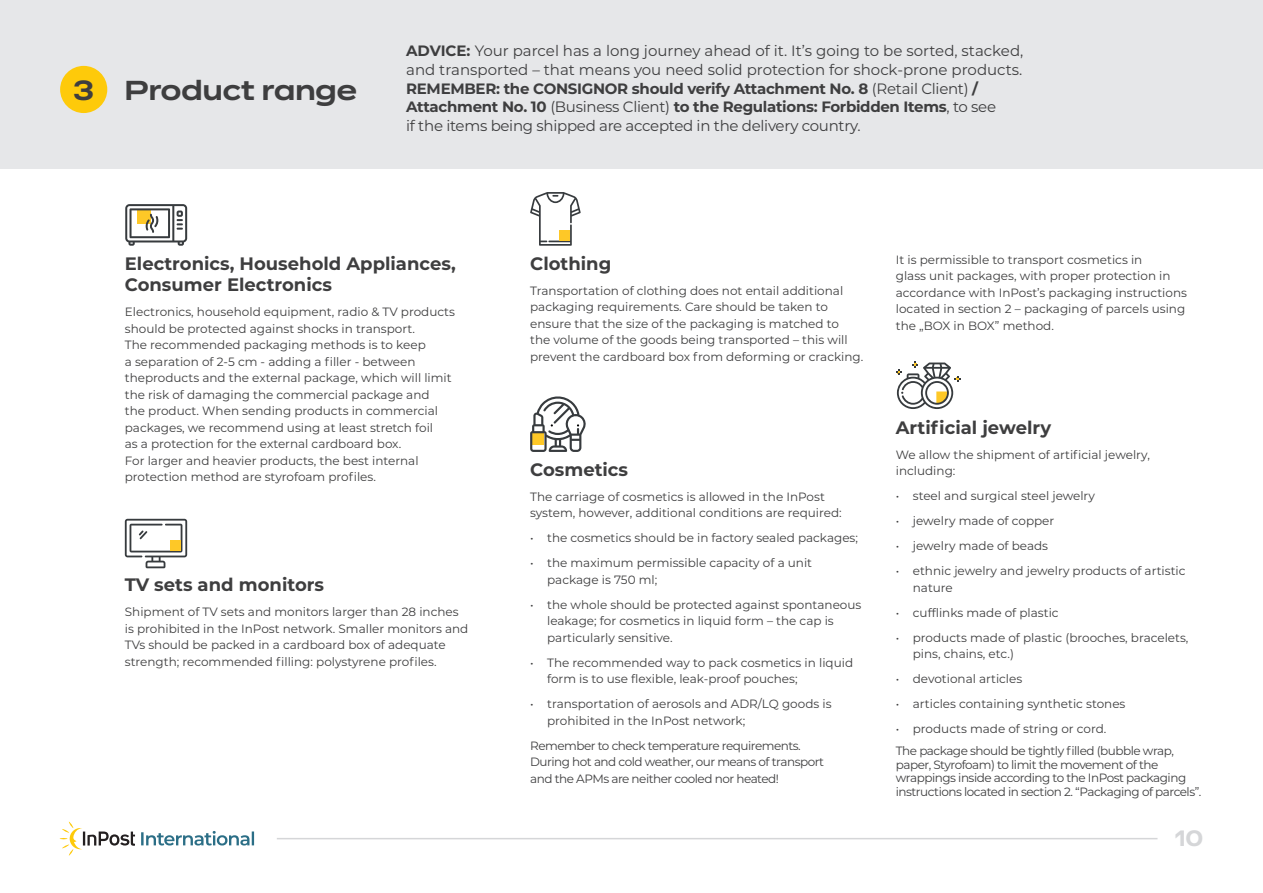
<style>
.page{position:relative;width:1263px;height:893px;background:#fff}
.page>*{position:absolute;margin:0;border:0;box-sizing:border-box;transform-origin:0 0}
.t1{font:600 27.3px "Dinamit";color:#3e3e3f}
.t2{font:600 27px "Dinamit";color:#3e3e3f}
.t3{font:600 21.9px "Dinamit";color:#d5d6d8}
.t4{font:700 18px/21.6px "Montserrat";color:#3e3e3f}
.t5{font:15px/18.6px "Montserrat";color:#3e3e3f}
.t6{font:700 15px "Montserrat";letter-spacing:-.02em;color:#3e3e3f}
.t7{font:15px "Montserrat";letter-spacing:-.02em;color:#3e3e3f}
.t8{font:12px/16.5px "Montserrat";color:#3e3e3f}
.t9{font:12px/13.5px "Montserrat";letter-spacing:-.04em;color:#3e3e3f}
.s1{font-weight:700}
.s2{font-weight:400}
</style>
<div class="page">
<svg style="left:141px;top:831px;width:113px;height:14px"></svg>
<svg style="left:60px;top:821px;width:75px;height:35px"></svg>
<hr style="left:277px;top:838px;width:880px;height:1px;background:#d5d6d8">
<svg style="left:530px;top:192px;width:51px;height:54px"></svg>
<div style="left:560px;top:230px;width:10px;height:11px;background:#fec827"></div>
<div style="left:0;top:0;width:1263px;height:168px;background:#e6e7e9"></div>
<div style="left:60px;top:66px;width:47px;height:47px;background:#feca0a;border-radius:50%"></div>
<svg style="left:125px;top:204px;width:62px;height:42px"></svg>
<svg style="left:125px;top:519px;width:62px;height:49px"></svg>
<div style="left:170px;top:540px;width:11px;height:11px;background:#fec827"></div>
<svg style="left:530px;top:396px;width:56px;height:56px"></svg>
<svg style="left:896px;top:361px;width:65px;height:48px"></svg>
<p class="t1" style="left:74px;top:67px;width:22px">3</p>
<p class="t2" style="left:125px;top:67px;width:234px">Product range</p>
<p class="t5" style="left:406px;top:41px;width:619px"><span class="s1">ADVICE:</span> Your parcel has a long journey ahead of it. It’s going to be sorted, stacked, and transported – that means you need solid protection for shock-prone products.</p>
<p class="t6" style="left:406px;top:77px;width:573px">REMEMBER: the CONSIGNOR should verify Attachment No. 8 <span class="s2">(Retail Client)</span> /</p>
<p class="t6" style="left:406px;top:96px;width:591px">Attachment No. 10 <span class="s2">(Business Client)</span> to the Regulations: Forbidden Items<span class="s2">, to see</span></p>
<p class="t7" style="left:406px;top:115px;width:456px">if the items being shipped are accepted in the delivery country.</p>
<p class="t4" style="left:125px;top:251px;width:332px">Electronics, Household Appliances,<br>Consumer Electronics</p>
<p class="t8" style="left:125px;top:303px;width:332px">Electronics, household equipment, radio &amp; TV products should be protected against shocks in transport.<br>The recommended packaging methods is to keep<br>a separation of 2-5 cm - adding a filler - between theproducts and the external package, which will limit the risk of damaging the commercial package and</p>
<p class="t8" style="left:125px;top:402px;width:315px">the product. When sending products in commercial</p>
<p class="t8" style="left:125px;top:419px;width:310px">packages, we recommend using at least stretch foil as a protection for the external cardboard box.<br>For larger and heavier products, the best internal protection method are styrofoam profiles.</p>
<p class="t4" style="left:125px;top:573px;width:201px">TV sets and monitors</p>
<p class="t8" style="left:125px;top:603px;width:345px">Shipment of TV sets and monitors larger than 28 inches is prohibited in the InPost network. Smaller monitors and TVs should be packed in a cardboard box of adequate strength; recommended filling: polystyrene profiles.</p>
<p class="t4" style="left:530px;top:251px;width:83px">Clothing</p>
<p class="t8" style="left:530px;top:282px;width:335px">Transportation of clothing does not entail additional packaging requirements. Care should be taken to ensure that the size of the packaging is matched to<br>the volume of the goods being transported – this will prevent the cardboard box from deforming or cracking.</p>
<p class="t4" style="left:530px;top:458px;width:99px">Cosmetics</p>
<p class="t8" style="left:530px;top:488px;width:313px">The carriage of cosmetics is allowed in the InPost system, however, additional conditions are required:</p>
<p class="t8" style="left:530px;top:529px;width:329px">• the cosmetics should be in factory sealed packages;</p>
<p class="t8" style="left:547px;top:554px;width:267px;text-indent:-17px">• the maximum permissible capacity of a unit package is 750 ml;</p>
<p class="t8" style="left:547px;top:596px;width:316px;text-indent:-17px">• the whole should be protected against spontaneous leakage; for cosmetics in liquid form – the cap is particularly sensitive.</p>
<p class="t8" style="left:547px;top:654px;width:307px;text-indent:-17px">• The recommended way to pack cosmetics in liquid form is to use flexible, leak-proof pouches;</p>
<p class="t8" style="left:547px;top:695px;width:286px;text-indent:-17px">• transportation of aerosols and ADR/LQ goods is prohibited in the InPost network;</p>
<p class="t9" style="left:530px;top:737px;width:295px;line-height:16.5px">Remember to check temperature requirements.<br>During hot and cold weather, our means of transport and the APMs are neither cooled nor heated!</p>
<p class="t8" style="left:896px;top:251px;width:293px">It is permissible to transport cosmetics in<br>glass unit packages, with proper protection in accordance with InPost’s packaging instructions located in section 2 – packaging of parcels using the „BOX in BOX” method.</p>
<p class="t4" style="left:896px;top:416px;width:157px">Artificial jewelry</p>
<p class="t8" style="left:896px;top:446px;width:256px">We allow the shipment of artificial jewelry, including:</p>
<p class="t8" style="left:896px;top:487px;width:201px">• steel and surgical steel jewelry</p>
<p class="t8" style="left:896px;top:512px;width:160px">• jewelry made of copper</p>
<p class="t8" style="left:896px;top:537px;width:154px">• jewelry made of beads</p>
<p class="t8" style="left:913px;top:562px;width:274px;text-indent:-17px">• ethnic jewelry and jewelry products of artistic nature</p>
<p class="t8" style="left:896px;top:604px;width:164px">• cufflinks made of plastic</p>
<p class="t8" style="left:913px;top:629px;width:277px;text-indent:-17px">• products made of plastic (brooches, bracelets, pins, chains, etc.)</p>
<p class="t8" style="left:896px;top:670px;width:128px">• devotional articles</p>
<p class="t8" style="left:896px;top:695px;width:231px">• articles containing synthetic stones</p>
<p class="t8" style="left:896px;top:720px;width:212px">• products made of string or cord.</p>
<p class="t9" style="left:896px;top:744px;width:307px">The package should be tightly filled (bubble wrap, paper, Styrofoam) to limit the movement of the wrappings inside according to the InPost packaging instructions located in section 2. “Packaging of parcels”.</p>
<h3 class="t3" style="left:1175px;top:819px;width:30px">10</h3>
</div>
